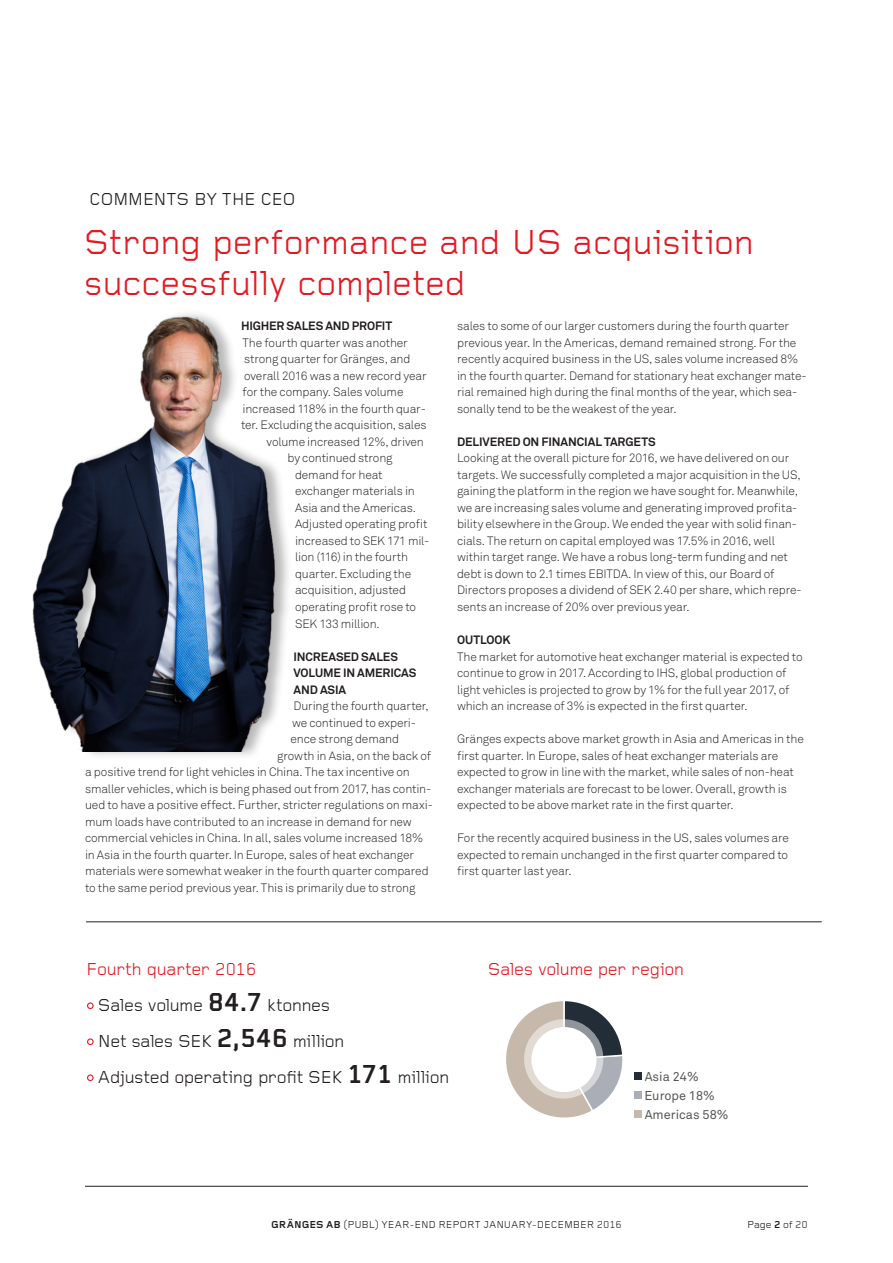
<style>
.page{position:relative;width:893px;height:1263px;background:#fff}
.page>*{position:absolute;margin:0;border:0;box-sizing:border-box;transform-origin:0 0}
.t1{font:36px/40.5px "Foundry Gridnik";letter-spacing:-.005em;color:#e21a21}
.t2{font:18px/36px "Foundry Gridnik";letter-spacing:-.02em;color:#231f20}
.t3{font:18px "Foundry Gridnik";letter-spacing:-.025em;color:#e21a21}
.t4{font:12.75px "Akkurat Pro";color:#575756}
.t5{font:12px/16.5px "Akkurat Light Pro";letter-spacing:-.01em;color:#231f20}
.t6{font:700 12px/16.5px "Akkurat Pro";letter-spacing:-.01em;color:#231f20}
.t7{font:10.5px "Foundry Gridnik";color:#231f20}
.s1{color:#e21a21}
.s2{font-weight:700;font-size:27px}
.s3{font-weight:700}
</style>
<div class="page">
<hr style="left:85px;top:1186px;width:723px;height:1px;background:#231f20">
<div style="left:87px;top:1002px;width:7px;height:7px;border:1px solid #e21a21;border-radius:50%"></div>
<div style="left:87px;top:1038px;width:7px;height:7px;border:1px solid #e21a21;border-radius:50%"></div>
<div style="left:87px;top:1074px;width:7px;height:7px;border:1px solid #e21a21;border-radius:50%"></div>
<svg style="left:506px;top:1001px;width:117px;height:117px"></svg>
<div style="left:634px;top:1072px;width:8px;height:7px;background:#222d38"></div>
<div style="left:634px;top:1110px;width:8px;height:7px;background:#c6b9ab"></div>
<div style="left:634px;top:1091px;width:8px;height:7px;background:#aaaeb6"></div>
<div style="left:531px;top:1027px;width:65px;height:65px;background:#fff;border-radius:50%"></div>
<hr style="left:86px;top:921px;width:736px;height:1px;background:#231f20">
<div style="left:33px;top:308px;width:260px;height:452px;background:#231f20;opacity:.32"></div>
<img style="left:32px;top:317px;width:261px;height:434px">
<h2 class="t2" style="left:89px;top:182px;width:183px">Comm ents by the CEO</h2>
<h1 class="t1" style="left:84px;top:224px;width:672px">Strong performance and US acquisition successfully completed</h1>
<p class="t6" style="left:241px;top:318px;width:153px">HIGHER SALES AND PROFIT</p>
<p class="t5" style="left:243px;top:335px;width:167px">The fourth quarter was another</p>
<p class="t5" style="left:244px;top:351px;width:168px">strong quarter for Gränges, and</p>
<p class="t5" style="left:244px;top:368px;width:184px">overall 2016 was a new record year</p>
<p class="t5" style="left:243px;top:384px;width:162px">for the company. Sales volume</p>
<p class="t5" style="left:243px;top:401px;width:185px">increased 118% in the fourth quar-</p>
<p class="t5" style="left:241px;top:417px;width:187px">ter. Excluding the acquisition, sales</p>
<p class="t5" style="left:267px;top:434px;width:159px">volume increased 12%, driven</p>
<p class="t5" style="left:288px;top:450px;width:107px">by continued strong</p>
<p class="t5" style="left:295px;top:467px;width:89px">demand for heat</p>
<p class="t5" style="left:295px;top:483px;width:121px">exchanger materials in</p>
<p class="t5" style="left:295px;top:500px;width:122px">Asia and the Americas.</p>
<p class="t5" style="left:295px;top:516px;width:134px">Adjusted operating profit</p>
<p class="t5" style="left:295px;top:533px;width:136px">increased to SEK 171 mil-</p>
<p class="t5" style="left:295px;top:549px;width:115px">lion (116) in the fourth</p>
<p class="t5" style="left:295px;top:566px;width:118px">quarter. Excluding the</p>
<p class="t5" style="left:295px;top:582px;width:112px">acquisition, adjusted</p>
<p class="t5" style="left:295px;top:599px;width:123px">operating profit rose to</p>
<p class="t5" style="left:295px;top:615px;width:86px">SEK 133 million.</p>
<p class="t6" style="left:294px;top:648px;width:124px">INCREASED SALES<br>VOLUME IN AMERICAS<br>AND ASIA</p>
<p class="t5" style="left:294px;top:698px;width:137px">During the fourth quarter,</p>
<p class="t5" style="left:292px;top:714px;width:125px">we continued to experi-</p>
<p class="t5" style="left:291px;top:731px;width:110px">ence strong demand</p>
<p class="t5" style="left:277px;top:747px;width:155px">growth in Asia, on the back of</p>
<p class="t5" style="left:85px;top:764px;width:326px">a positive trend for light vehicles in China. The tax incentive on</p>
<p class="t5" style="left:85px;top:780px;width:348px">smaller vehicles, which is being phased out from 2017, has contin-</p>
<p class="t5" style="left:85px;top:797px;width:349px">ued to have a positive effect. Further, stricter regulations on maxi-</p>
<p class="t5" style="left:85px;top:813px;width:328px">mum loads have contributed to an increase in demand for new</p>
<p class="t5" style="left:85px;top:830px;width:340px">commercial vehicles in China. In all, sales volume increased 18%</p>
<p class="t5" style="left:85px;top:846px;width:330px">in Asia in the fourth quarter. In Europe, sales of heat exchanger</p>
<p class="t5" style="left:85px;top:863px;width:345px">materials were somewhat weaker in the fourth quarter compared</p>
<p class="t5" style="left:85px;top:879px;width:332px">to the same period previous year. This is primarily due to strong</p>
<p class="t5" style="left:457px;top:318px;width:351px">sales to some of our larger customers during the fourth quarter previous year. In the Americas, demand remained strong. For the recently acquired business in the US, sales volume increased 8% in the fourth quarter. Demand for stationary heat exchanger mate&shy;rial remained high during the final months of the year, which sea&shy;sonally tend to be the weakest of the year.</p>
<p class="t6" style="left:457px;top:434px;width:199px">DELIVERED ON FINANCIAL TARGETS</p>
<p class="t5" style="left:457px;top:450px;width:346px">Looking at the overall picture for 2016, we have delivered on our targets. We successfully completed a major acquisition in the US, gaining the platform in the region we have sought for. Meanwhile, we are increasing sales volume and generating improved profita&shy;bility elsewhere in the Group. We ended the year with solid finan&shy;cials. The return on capital employed was 17.5% in 2016, well within target range. We have a robus long-term funding and net debt is down to 2.1 times EBITDA. In view of this, our Board of Directors proposes a dividend of SEK 2.40 per share, which repre&shy;sents an increase of 20% over previous year.</p>
<p class="t6" style="left:457px;top:632px;width:54px">OUTLOOK</p>
<p class="t5" style="left:457px;top:648px;width:347px">The market for automotive heat exchanger material is expected to continue to grow in 2017. According to IHS, global production of light vehicles is projected to grow by 1% for the full year 2017, of which an increase of 3% is expected in the first quarter.</p>
<p class="t5" style="left:457px;top:731px;width:348px">Gränges expects above market growth in Asia and Americas in the first quarter. In Europe, sales of heat exchanger materials are expected to grow in line with the market, while sales of non-heat exchanger materials are forecast to be lower. Overall, growth is expected to be above market rate in the first quarter.</p>
<p class="t5" style="left:457px;top:830px;width:333px;text-align:justify">For the recently acquired business in the US, sales volumes are expected to remain unchanged in the first quarter compared to first quarter last year.</p>
<h2 class="t2" style="left:98px;top:952px;width:353px;text-indent:-12px"><span class="s1">Fourth quarter 2016<br></span>Sales volume <span class="s2">84.7</span> ktonnes<br>N et sales SE K <span class="s2">2,546</span> million<br>Adjusted operating profit SE K <span class="s2">171</span> million</h2>
<h2 class="t3" style="left:488px;top:959px;width:198px">Sales volume per region</h2>
<p class="t4" style="left:645px;top:1069px;width:56px">Asia 24%</p>
<p class="t4" style="left:645px;top:1107px;width:85px">Americas 58%</p>
<p class="t4" style="left:644px;top:1088px;width:72px">Europe 18%</p>
<p class="t7" style="left:271px;top:1219px;width:352px"><span class="s3">GRÄNGES AB</span> (PUBL) Year-END report january-d ecemb er 2016</p>
<p class="t7" style="left:747px;top:1219px;width:62px">Page <span class="s3">2</span> of 20</p>
</div>
